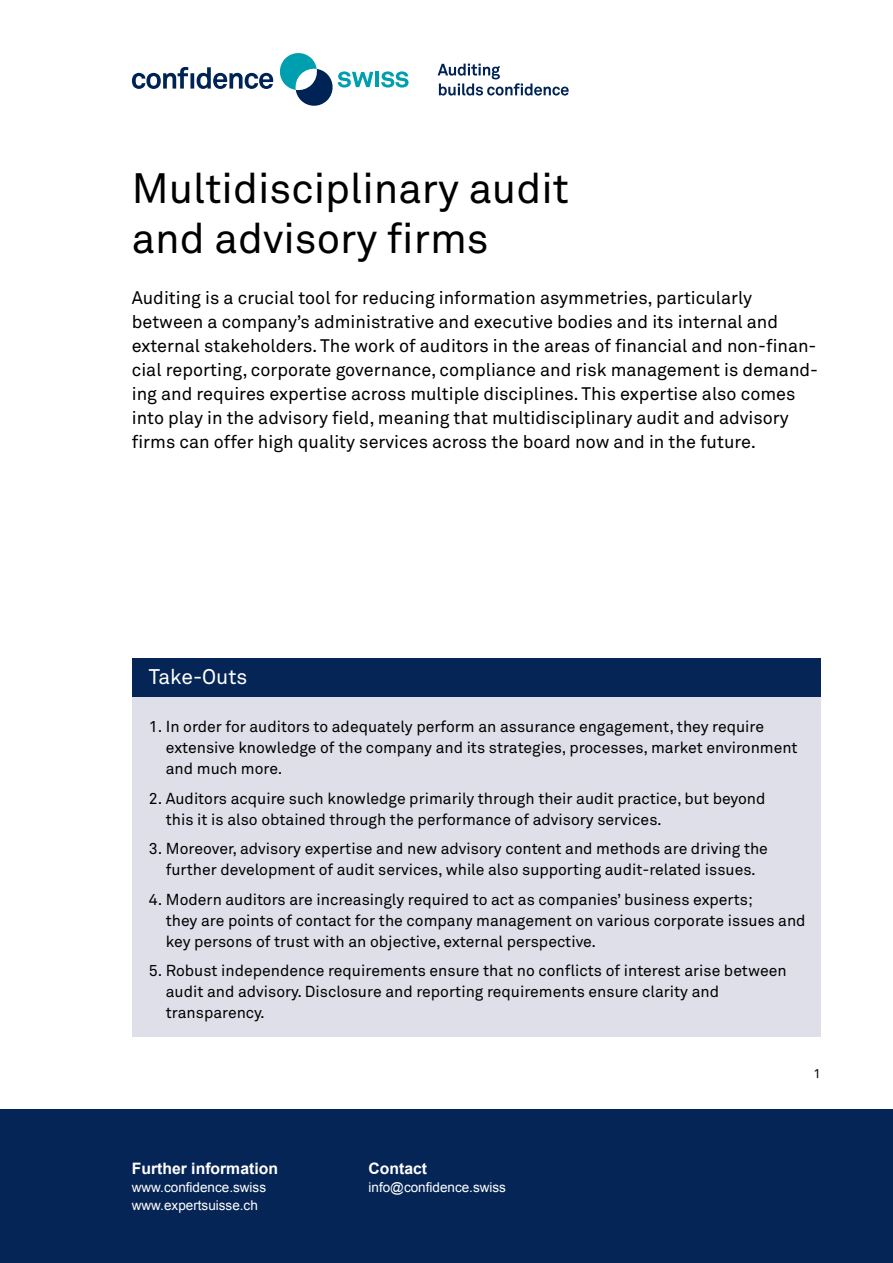
<style>
.page{position:relative;width:893px;height:1263px;background:#fff}
.page>*{position:absolute;margin:0;border:0;box-sizing:border-box;transform-origin:0 0}
.t1{font:42px/50.4px "Akkurat Pro";color:#000}
.t2{font:21px "Akkurat Pro";color:#fff}
.t3{font:18px/24px "Akkurat Pro";color:#000}
.t4{font:15.75px/21px "Akkurat Pro";color:#000}
.t5{font:700 15.75px "Arial";color:#fff}
.t6{font:13.5px/18px "Arial";color:#fff}
.t7{font:12.75px "Akkurat Pro";color:#000}
</style>
<div class="page">
<div style="left:0;top:1109px;width:893px;height:154px;background:#052556"></div>
<svg style="left:132px;top:53px;width:241px;height:53px"></svg>
<hr style="left:375px;top:72px;width:4px;height:15px;background:#009faf">
<svg style="left:381px;top:71px;width:28px;height:17px"></svg>
<svg style="left:438px;top:64px;width:131px;height:32px"></svg>
<div style="left:132px;top:658px;width:689px;height:379px;background:#dedfe9"></div>
<div style="left:132px;top:658px;width:689px;height:39px;background:#052556"></div>
<h1 class="t1" style="left:132px;top:163px;width:439px">Multidisciplinary audit and advisory firms</h1>
<p class="t3" style="left:132px;top:286px;width:688px">Auditing is a crucial tool for reducing information asymmetries, particularly between a company’s administrative and executive bodies and its internal and external stakeholders. The work of auditors in the areas of financial and non-finan&shy;cial reporting, corporate governance, compliance and risk management is demand&shy;ing and requires expertise across multiple disciplines. This expertise also comes into play in the advisory field, meaning that multidisciplinary audit and advisory firms can offer high quality services across the board now and in the future.</p>
<h2 class="t2" style="left:149px;top:665px;width:100px">Take-Outs</h2>
<p class="t4" style="left:166px;top:716px;width:633px;text-indent:-17px">1. In order for auditors to adequately perform an assurance engagement, they require extensive knowledge of the company and its strategies, processes, market environment and much more.</p>
<p class="t4" style="left:166px;top:788px;width:601px;text-indent:-17px">2. Auditors acquire such knowledge primarily through their audit practice, but beyond this it is also obtained through the performance of advisory services.</p>
<p class="t4" style="left:149px;top:838px;width:621px;text-align:center">3. Moreover, advisory expertise and new advisory content and methods are driving the further development of audit services, while also supporting audit-related issues.</p>
<p class="t4" style="left:166px;top:889px;width:641px;text-indent:-17px">4. Modern auditors are increasingly required to act as companies’ business experts;<br>they are points of contact for the company management on various corporate issues and key persons of trust with an objective, external perspective.</p>
<p class="t4" style="left:166px;top:960px;width:622px;text-indent:-17px">5. Robust independence requirements ensure that no conflicts of interest arise between audit and advisory. Disclosure and reporting requirements ensure clarity and transparency.</p>
<p class="t7" style="left:813px;top:1066px;width:9px">1</p>
<p class="t5" style="left:132px;top:1158px;width:148px">Further information</p>
<p class="t6" style="left:132px;top:1178px;width:136px">www.confidence.swiss www.expertsuisse.ch</p>
<p class="t5" style="left:369px;top:1158px;width:60px">Contact</p>
<p class="t6" style="left:369px;top:1178px;width:139px">info@confidence.swiss</p>
</div>
